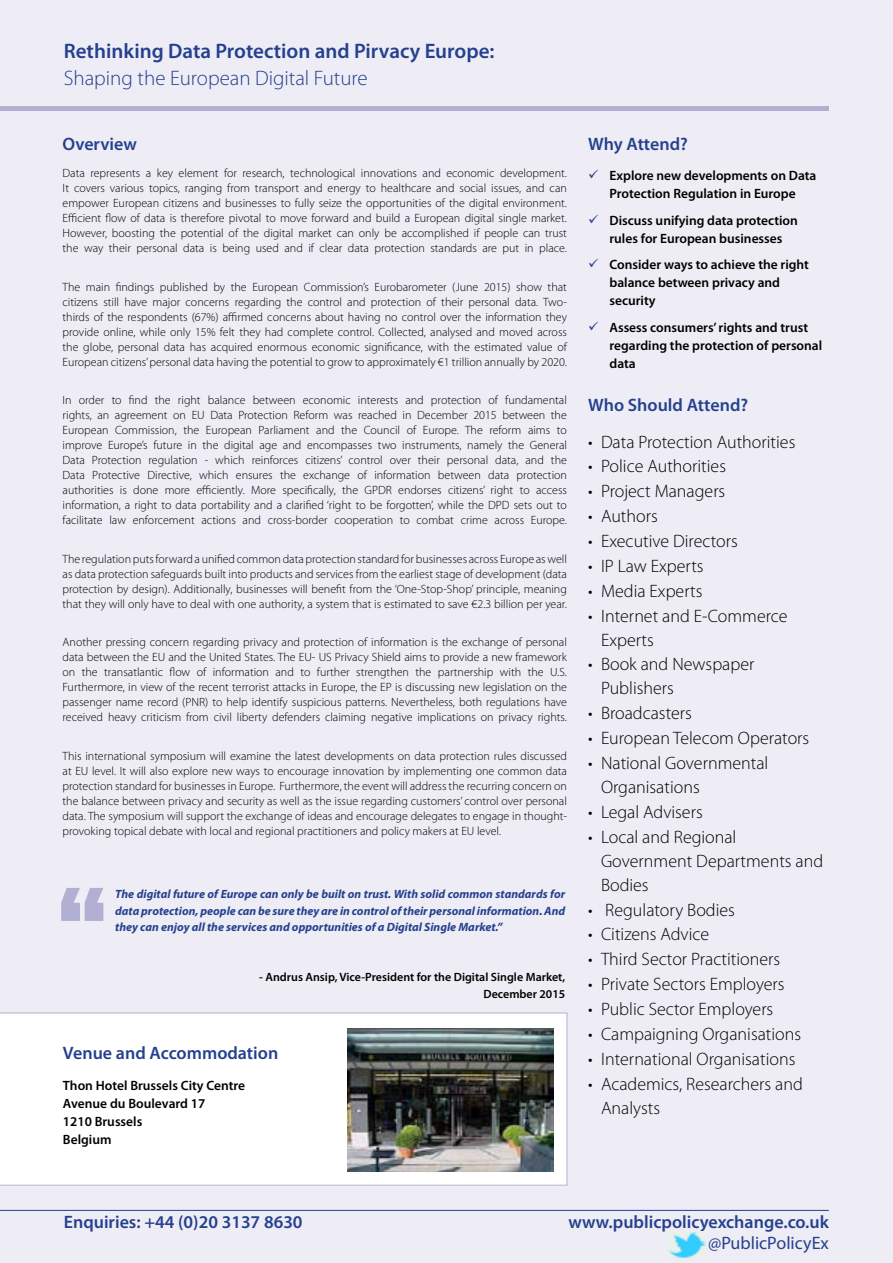
<style>
.page{position:relative;width:893px;height:1263px;background:#eeedf5}
.page>*{position:absolute;margin:0;border:0;box-sizing:border-box;transform-origin:0 0}
.t1{font:600 21px "Myriad Pro";color:#25408f}
.t2{font:300 21px "Myriad Pro";color:#25408f}
.t3{font:300 18px/24px "Myriad Pro";color:#000}
.t4{font:600 18px "Myriad Pro";color:#25408f}
.t5{font:18px "Myriad Pro";color:#25408f}
.t6{font:600 13.5px/18px "Myriad Pro";color:#000}
.t7{font:300 12px/15px "Myriad Pro";color:#000;text-align:justify}
.t8{font:italic 700 12px/16.5px "Myriad Pro";color:#25408f;text-align:justify}
.t9{font:600 12px/16.5px "Myriad Pro";color:#000;text-align:right}
</style>
<div class="page">
<hr style="left:0;top:1210px;width:829px;height:1px;background:#25408f">
<div style="left:0;top:106px;width:829px;height:5px;background:#b1b0d2"></div>
<img style="left:669px;top:1232px;width:37px;height:26px">
<svg style="left:61px;top:888px;width:42px;height:33px"></svg>
<div style="left:0;top:1013px;width:567px;height:172px;background:#fff"></div>
<img style="left:348px;top:1028px;width:206px;height:143px">
<h1 class="t1" style="left:64px;top:38px;width:432px">Rethinking Data Protection and Pirvacy Europe:</h1>
<h1 class="t2" style="left:64px;top:67px;width:305px">Shaping the European Digital Future</h1>
<h2 class="t4" style="left:63px;top:132px;width:76px">Overview</h2>
<p class="t7" style="left:63px;top:166px;width:506px">Data represents a key element for research, technological innovations and economic development.<br>It covers various topics, ranging from transport and energy to healthcare and social issues, and can empower European citizens and businesses to fully seize the opportunities of the digital environment.<br>Efficient flow of data is therefore pivotal to move forward and build a European digital single market.<br>However, boosting the potential of the digital market can only be accomplished if people can trust the way their personal data is being used and if clear data protection standards are put in place.</p>
<p class="t7" style="left:63px;top:280px;width:506px">The main findings published by the European Commission’s Eurobarometer (June 2015) show that citizens still have major concerns regarding the control and protection of their personal data. Two&shy;thirds of the respondents (67%) affirmed concerns about having no control over the information they provide online, while only 15% felt they had complete control. Collected, analysed and moved across the globe, personal data has acquired enormous economic significance, with the estimated value of European citizens’ personal data having the potential to grow to approximately €1 trillion annually by 2020.</p>
<p class="t7" style="left:63px;top:393px;width:506px">In order to find the right balance between economic interests and protection of fundamental rights, an agreement on EU Data Protection Reform was reached in December 2015 between the European Commission, the European Parliament and the Council of Europe. The reform aims to improve Europe’s future in the digital age and encompasses two instruments, namely the General Data Protection regulation - which reinforces citizens’ control over their personal data, and the Data Protective Directive, which ensures the exchange of information between data protection authorities is done more efficiently. More specifically, the GPDR endorses citizens’ right to access information, a right to data portability and a clarified ‘right to be forgotten’, while the DPD sets out to facilitate law enforcement actions and cross-border cooperation to combat crime across Europe.</p>
<p class="t7" style="left:63px;top:552px;width:506px">The regulation puts forward a unified common data protection standard for businesses across Europe as well as data protection safeguards built into products and services from the earliest stage of development (data protection by design). Additionally, businesses will benefit from the ‘One-Stop-Shop’ principle, meaning that they will only have to deal with one authority, a system that is estimated to save €2.3 billion per year.</p>
<p class="t7" style="left:63px;top:635px;width:506px">Another pressing concern regarding privacy and protection of information is the exchange of personal data between the EU and the United States. The EU- US Privacy Shield aims to provide a new framework on the transatlantic flow of information and to further strengthen the partnership with the U.S.<br>Furthermore, in view of the recent terrorist attacks in Europe, the EP is discussing new legislation on the passenger name record (PNR) to help identify suspicious patterns. Nevertheless, both regulations have received heavy criticism from civil liberty defenders claiming negative implications on privacy rights.</p>
<p class="t7" style="left:63px;top:749px;width:506px">This international symposium will examine the latest developments on data protection rules discussed at EU level. It will also explore new ways to encourage innovation by implementing one common data protection standard for businesses in Europe. Furthermore, the event will address the recurring concern on the balance between privacy and security as well as the issue regarding customers’ control over personal data. The symposium will support the exchange of ideas and encourage delegates to engage in thought&shy;provoking topical debate with local and regional practitioners and policy makers at EU level.</p>
<p class="t8" style="left:115px;top:886px;width:452px">The digital future of Europe can only be built on trust. With solid common standards for data protection, people can be sure they are in control of their personal information. And they can enjoy all the services and opportunities of a Digital Single Market.”</p>
<p class="t9" style="left:259px;top:969px;width:307px">- Andrus Ansip, Vice-President for the Digital Single Market,<br>December 2015</p>
<h2 class="t4" style="left:63px;top:1042px;width:217px">Venue and Accommodation</h2>
<p class="t6" style="left:63px;top:1076px;width:184px">Thon Hotel Brussels City Centre<br>Avenue du Boulevard 17<br>1210 Brussels<br>Belgium</p>
<h2 class="t4" style="left:588px;top:132px;width:101px">Why Attend?</h2>
<p class="t6" style="left:609px;top:166px;width:208px">Explore new developments on Data<br>Protection Regulation in Europe</p>
<p class="t6" style="left:609px;top:211px;width:190px">Discuss unifying data protection rules for European businesses</p>
<p class="t6" style="left:609px;top:255px;width:201px">Consider ways to achieve the right balance between privacy and security</p>
<p class="t6" style="left:609px;top:318px;width:214px">Assess consumers’ rights and trust regarding the protection of personal data</p>
<h2 class="t4" style="left:588px;top:393px;width:161px">Who Should Attend?</h2>
<h2 class="t3" style="left:588px;top:430px;width:209px">• Data Protection Authorities</h2>
<h2 class="t3" style="left:588px;top:455px;width:139px">• Police Authorities</h2>
<h2 class="t3" style="left:588px;top:479px;width:139px">• Project Managers</h2>
<h2 class="t3" style="left:588px;top:504px;width:71px">• Authors</h2>
<h2 class="t3" style="left:588px;top:529px;width:151px">• Executive Directors</h2>
<h2 class="t3" style="left:588px;top:554px;width:117px">• IP Law Experts</h2>
<h2 class="t3" style="left:588px;top:579px;width:116px">• Media Experts</h2>
<h2 class="t3" style="left:601px;top:604px;width:188px;text-indent:-13px">• Internet and E-Commerce<br>Experts</h2>
<h2 class="t3" style="left:601px;top:653px;width:155px;text-indent:-13px">• Book and Newspaper<br>Publishers</h2>
<h2 class="t3" style="left:588px;top:701px;width:105px">• Broadcasters</h2>
<h2 class="t3" style="left:588px;top:726px;width:223px">• European Telecom Operators</h2>
<h2 class="t3" style="left:601px;top:751px;width:169px;text-indent:-13px">• National Governmental<br>Organisations</h2>
<h2 class="t3" style="left:588px;top:800px;width:116px">• Legal Advisers</h2>
<h2 class="t3" style="left:601px;top:825px;width:224px;text-indent:-13px">• Local and Regional<br>Government Departments and<br>Bodies</h2>
<h2 class="t3" style="left:588px;top:898px;width:148px">• Regulatory Bodies</h2>
<h2 class="t3" style="left:588px;top:923px;width:123px">• Citizens Advice</h2>
<h2 class="t3" style="left:588px;top:947px;width:193px">• Third Sector Practitioners</h2>
<h2 class="t3" style="left:588px;top:972px;width:198px">• Private Sectors Employers</h2>
<h2 class="t3" style="left:588px;top:997px;width:187px">• Public Sector Employers</h2>
<h2 class="t3" style="left:588px;top:1022px;width:214px">• Campaigning Organisations</h2>
<h2 class="t3" style="left:588px;top:1047px;width:209px">• International Organisations</h2>
<h2 class="t3" style="left:601px;top:1072px;width:203px;text-indent:-13px">• Academics, Researchers and<br>Analysts</h2>
<h2 class="t4" style="left:64px;top:1210px;width:240px">Enquiries: +44 (0)20 3137 8630</h2>
<h2 class="t4" style="left:568px;top:1210px;width:262px">www.publicpolicyexchange.co.uk</h2>
<h2 class="t5" style="left:708px;top:1232px;width:122px">@PublicPolicyEx</h2>
</div>
